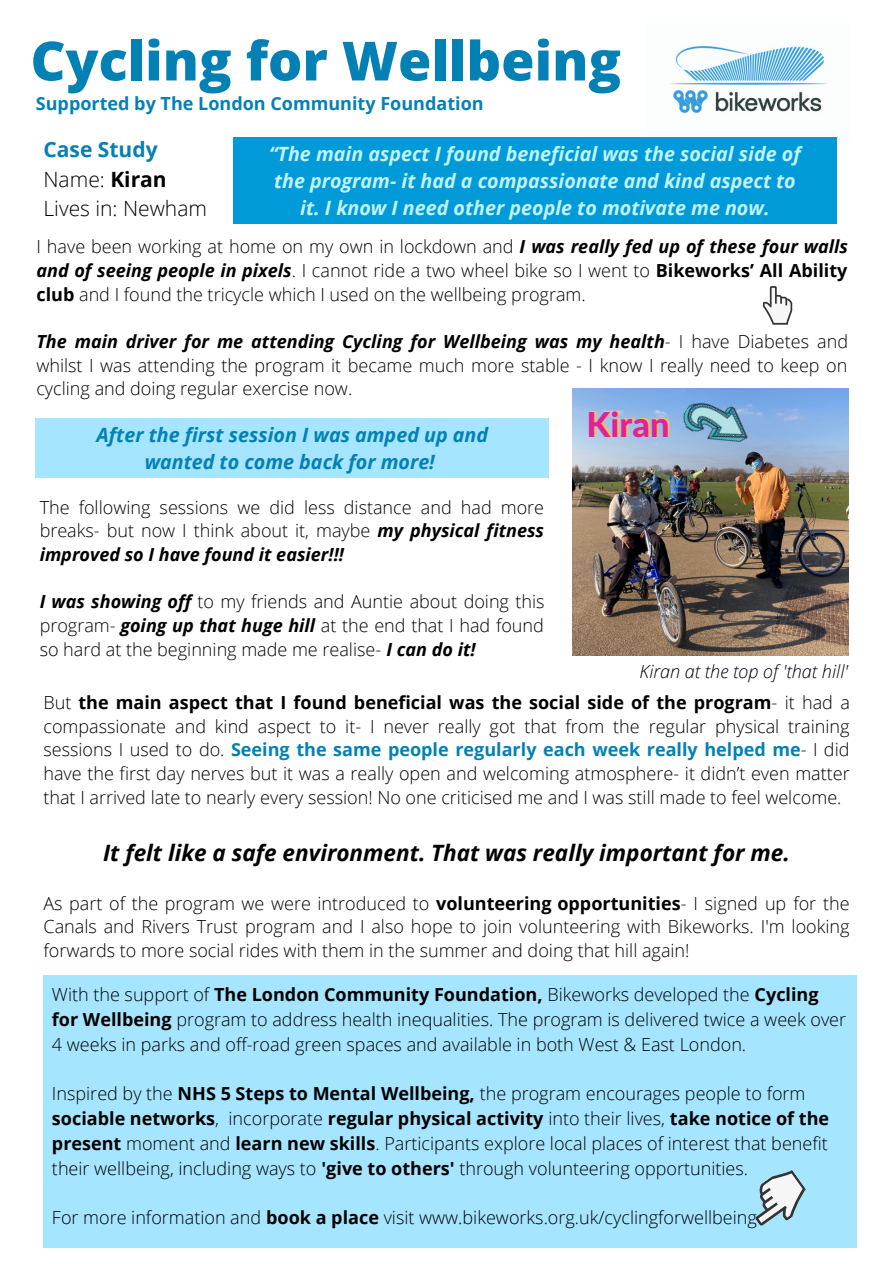
<style>
.page{position:relative;width:894px;height:1264px;background:#fff}
.page>*{position:absolute;margin:0;border:0;box-sizing:border-box;transform-origin:0 0}
.t1{font:800 54px "Open Sans";color:#0381b4}
.t2{font:800 34.35px "Lato Latin";color:#df2296}
.t3{font:italic 700 22.5px "Open Sans";color:#000}
.t4{font:300 21px "Open Sans";color:#000}
.t5{font:700 21px "Open Sans";color:#0381b4}
.t6{font:italic 700 19.65px/27px "Open Sans";color:#c0f3fd;text-align:center}
.t7{font:italic 700 19.65px "Open Sans";color:#0381b4}
.t8{font:300 18px/23.7px "Open Sans";color:#000;text-align:justify}
.t9{font:700 18px "Open Sans";color:#0381b4}
.t10{font:italic 300 18px "Open Sans";color:#000}
.s1{font-weight:700}
.s2{font-weight:700;font-style:italic}
.s3{font-weight:700;color:#0381b4}
</style>
<div class="page">
<img style="left:670px;top:46px;width:167px;height:95px">
<div style="left:43px;top:975px;width:813px;height:272px;background:#a6e5ff"></div>
<div style="left:233px;top:137px;width:603px;height:86px;background:#009ad8"></div>
<img style="left:572px;top:389px;width:276px;height:266px">
<img style="left:677px;top:388px;width:79px;height:70px">
<div style="left:36px;top:418px;width:512px;height:60px;background:#a6e5ff"></div>
<svg style="left:755px;top:1170px;width:51px;height:56px"></svg>
<svg style="left:762px;top:286px;width:30px;height:38px"></svg>
<p class="t1" style="left:31px;top:23px;width:592px">Cycling for Wellbeing</p>
<p class="t9" style="left:36px;top:90px;width:449px">Supported by The London Community Foundation</p>
<p class="t5" style="left:43px;top:135px;width:116px">Case Study</p>
<p class="t4" style="left:43px;top:164px;width:125px">Name: <span class="s1">Kiran</span></p>
<p class="t4" style="left:43px;top:193px;width:165px">Lives in: Newham</p>
<p class="t6" style="left:269px;top:140px;width:533px">“The main aspect I found beneficial was the social side of the program- it had a compassionate and kind aspect to it. I know I need other people to motivate me now.</p>
<p class="t8" style="left:36px;top:234px;width:812px">I have been working at home on my own in lockdown and <span class="s2">I was really fed up of these four walls and of seeing people in pixels</span>. I cannot ride a two wheel bike so I went to <span class="s1">Bikeworks’ All Ability club</span> and I found the tricycle which I used on the wellbeing program.</p>
<p class="t8" style="left:36px;top:329px;width:812px"><span class="s2">The main driver for me attending Cycling for Wellbeing was my health</span>- I have Diabetes and whilst I was attending the program it became much more stable - I know I really need to keep on cycling and doing regular exercise now.</p>
<p class="t7" style="left:97px;top:421px;width:393px">After the first session I was amped up and</p>
<p class="t7" style="left:145px;top:448px;width:292px">wanted to come back for more!</p>
<p class="t8" style="left:40px;top:495px;width:506px">The following sessions we did less distance and had more breaks- but now I think about it, maybe <span class="s2">my physical fitness improved so I have found it easier!!!</span></p>
<p class="t8" style="left:40px;top:589px;width:506px"><span class="s2">I was showing off</span> to my friends and Auntie about doing this program- <span class="s2">going up that huge hill</span> at the end that I had found so hard at the beginning made me realise- <span class="s2">I can do it!</span></p>
<p class="t2" style="left:586px;top:409px;width:84px">Kiran</p>
<p class="t10" style="left:639px;top:659px;width:210px">Kiran at the top of 'that hill'</p>
<p class="t8" style="left:43px;top:690px;width:807px">But <span class="s1">the main aspect that I found beneficial was the social side of the program</span>- it had a compassionate and kind aspect to it- I never really got that from the regular physical training sessions I used to do. <span class="s3">Seeing the same people regularly each week really helped me</span>- I did have the first day nerves but it was a really open and welcoming atmosphere- it didn’t even matter that I arrived late to nearly every session! No one criticised me and I was still made to feel welcome.</p>
<p class="t3" style="left:103px;top:837px;width:688px">It felt like a safe environment. That was really important for me.</p>
<p class="t8" style="left:43px;top:890px;width:807px">As part of the program we were introduced to <span class="s1">volunteering opportunities</span>- I signed up for the Canals and Rivers Trust program and I also hope to join volunteering with Bikeworks. I'm looking forwards to more social rides with them in the summer and doing that hill again!</p>
<p class="t8" style="left:52px;top:981px;width:795px;line-height:24.8px;text-align:left">With the support of <span class="s1">The London Community Foundation,</span> Bikeworks developed the <span class="s1">Cycling for Wellbeing</span> program to address health inequalities. The program is delivered twice a week over<br>4 weeks in parks and off-road green spaces and available in both West &amp; East London.</p>
<p class="t8" style="left:52px;top:1080px;width:778px;line-height:24.8px;text-align:left">Inspired by the <span class="s1">NHS 5 Steps to Mental Wellbeing,</span> the program encourages people to form <span class="s1">sociable networks</span>, incorporate <span class="s1">regular physical activity</span> into their lives, <span class="s1">take notice of the present</span> moment and <span class="s1">learn new skills</span>. Participants explore local places of interest that benefit their wellbeing, including ways to <span class="s1">'give to others'</span> through volunteering opportunities.</p>
<p class="t8" style="left:52px;top:1205px;width:706px">For more information and <span class="s1">book a place</span> visit www.bikeworks.org.uk/cyclingforwellbeing</p>
</div>
